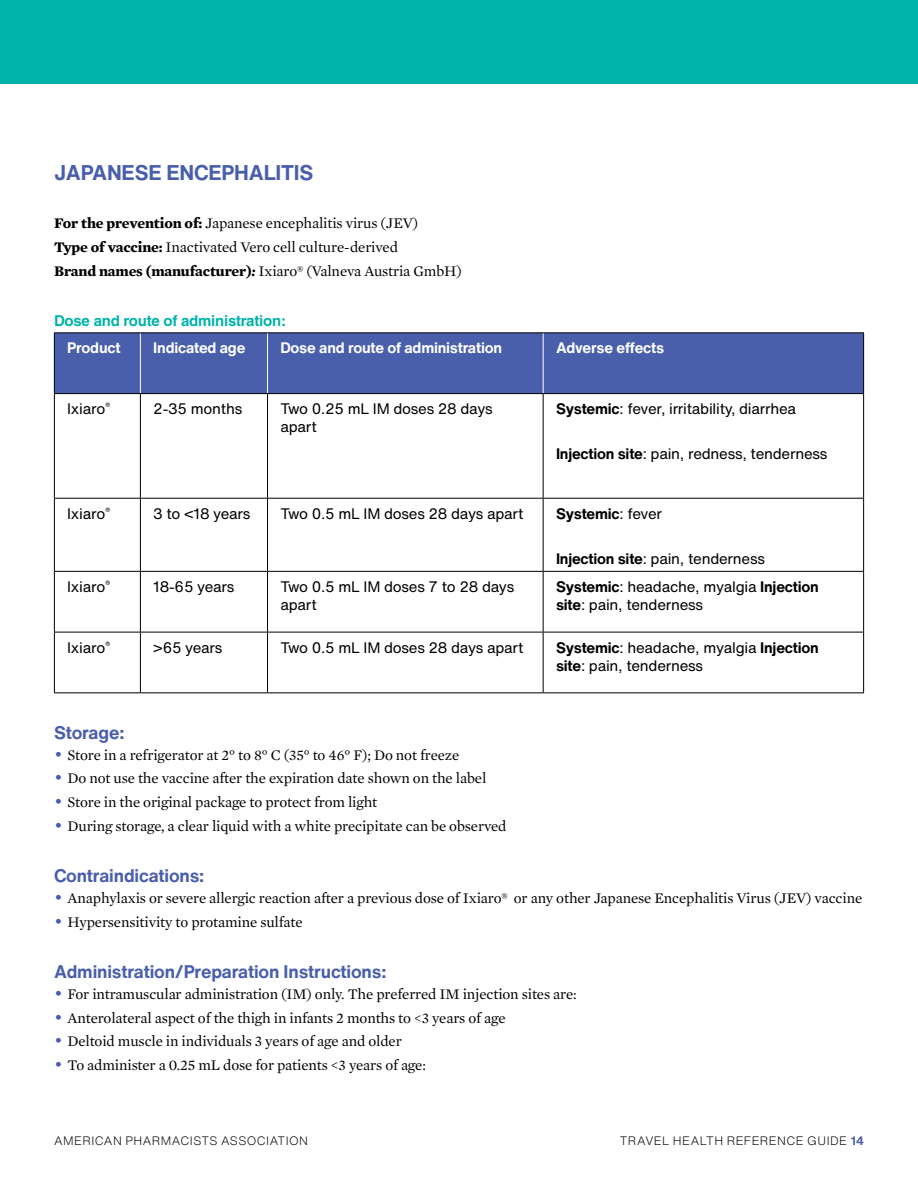
<style>
.page{position:relative;width:918px;height:1188px;background:#fff}
.page>*{position:absolute;margin:0;border:0;box-sizing:border-box;transform-origin:0 0}
.t1{font:700 21px "Helvetica Now Text";letter-spacing:-.01em;color:#4a5fab}
.t2{font:700 18px "Helvetica Now Text";letter-spacing:-.01em;color:#4a5fab}
.t3{font:15px/23.7px "Mercury Text G1";letter-spacing:-.01em;color:#000}
.t4{font:15px/18px "Helvetica Now Text";letter-spacing:-.015em;color:#000}
.t5{font:700 15px "Helvetica Now Text";letter-spacing:-.015em;color:#fff}
.t6{font:700 15px "Helvetica LT Std";letter-spacing:-.015em;color:#00b3aa}
.t7{font:700 15px "Helvetica Now Text";letter-spacing:-.015em;color:#000}
.t8{font:300 12px "Helvetica Now Text";letter-spacing:.035em;color:#000}
.s1{font-weight:700}
.s2{font-weight:700;font-style:italic}
.s3{font-weight:400}
.s4{font-size:18px;color:#4a5fab}
.s5{font-weight:700;color:#4a5fab}
</style>
<div class="page">
<div style="left:0;top:0;width:918px;height:83px;background:#00b3aa"></div>
<div style="left:55px;top:333px;width:808px;height:60px;background:#4a5fab"></div>
<hr style="left:140px;top:333px;width:1px;height:60px;background:#fff">
<hr style="left:267px;top:333px;width:1px;height:60px;background:#fff">
<hr style="left:543px;top:333px;width:1px;height:60px;background:#fff">
<hr style="left:54px;top:333px;width:1px;height:60px;background:#000">
<hr style="left:54px;top:332px;width:86px;height:1px;background:#000">
<hr style="left:140px;top:332px;width:128px;height:1px;background:#000">
<hr style="left:268px;top:332px;width:275px;height:1px;background:#000">
<hr style="left:543px;top:332px;width:321px;height:1px;background:#000">
<hr style="left:863px;top:333px;width:1px;height:60px;background:#000">
<hr style="left:54px;top:394px;width:1px;height:104px;background:#000">
<hr style="left:54px;top:499px;width:1px;height:72px;background:#000">
<hr style="left:54px;top:572px;width:1px;height:60px;background:#000">
<hr style="left:54px;top:632px;width:1px;height:60px;background:#000">
<hr style="left:54px;top:393px;width:86px;height:1px;background:#000">
<hr style="left:140px;top:393px;width:128px;height:1px;background:#000">
<hr style="left:268px;top:393px;width:275px;height:1px;background:#000">
<hr style="left:543px;top:393px;width:321px;height:1px;background:#000">
<hr style="left:140px;top:394px;width:1px;height:104px;background:#000">
<hr style="left:267px;top:394px;width:1px;height:104px;background:#000">
<hr style="left:543px;top:394px;width:1px;height:104px;background:#000">
<hr style="left:863px;top:394px;width:1px;height:104px;background:#000">
<hr style="left:140px;top:499px;width:1px;height:72px;background:#000">
<hr style="left:267px;top:499px;width:1px;height:72px;background:#000">
<hr style="left:543px;top:499px;width:1px;height:72px;background:#000">
<hr style="left:863px;top:499px;width:1px;height:72px;background:#000">
<hr style="left:140px;top:572px;width:1px;height:60px;background:#000">
<hr style="left:267px;top:572px;width:1px;height:60px;background:#000">
<hr style="left:543px;top:572px;width:1px;height:60px;background:#000">
<hr style="left:863px;top:572px;width:1px;height:60px;background:#000">
<hr style="left:140px;top:632px;width:1px;height:60px;background:#000">
<hr style="left:267px;top:632px;width:1px;height:60px;background:#000">
<hr style="left:543px;top:632px;width:1px;height:60px;background:#000">
<hr style="left:863px;top:632px;width:1px;height:60px;background:#000">
<hr style="left:54px;top:498px;width:86px;height:1px;background:#000">
<hr style="left:140px;top:498px;width:128px;height:1px;background:#000">
<hr style="left:268px;top:498px;width:275px;height:1px;background:#000">
<hr style="left:543px;top:498px;width:321px;height:1px;background:#000">
<hr style="left:54px;top:571px;width:86px;height:1px;background:#000">
<hr style="left:140px;top:571px;width:128px;height:1px;background:#000">
<hr style="left:268px;top:571px;width:275px;height:1px;background:#000">
<hr style="left:543px;top:571px;width:321px;height:1px;background:#000">
<hr style="left:54px;top:632px;width:86px;height:1px;background:#000">
<hr style="left:140px;top:632px;width:128px;height:1px;background:#000">
<hr style="left:268px;top:632px;width:275px;height:1px;background:#000">
<hr style="left:543px;top:632px;width:321px;height:1px;background:#000">
<hr style="left:54px;top:692px;width:86px;height:1px;background:#000">
<hr style="left:140px;top:692px;width:128px;height:1px;background:#000">
<hr style="left:268px;top:692px;width:275px;height:1px;background:#000">
<hr style="left:543px;top:692px;width:321px;height:1px;background:#000">
<h1 class="t1" style="left:54px;top:157px;width:261px">JAPANESE ENCEPHALITIS</h1>
<p class="t3" style="left:54px;top:211px;width:409px"><span class="s1">For the prevention of:</span> Japanese encephalitis virus (JEV)<br><span class="s1">Type of vaccine:</span> Inactivated Vero cell culture-derived<br><span class="s1">Brand names (manufacturer)</span><span class="s2">:</span> Ixiaro® (Valneva Austria GmbH)</p>
<p class="t6" style="left:54px;top:312px;width:234px">Dose and route of administration:</p>
<p class="t5" style="left:67px;top:337px;width:55px">Product</p>
<p class="t5" style="left:153px;top:337px;width:94px">Indicated age</p>
<p class="t5" style="left:280px;top:337px;width:223px">Dose and route of administration</p>
<p class="t5" style="left:556px;top:337px;width:110px">Adverse effects</p>
<p class="t4" style="left:67px;top:399px;width:45px">Ixiaro<sup>®</sup></p>
<p class="t4" style="left:153px;top:399px;width:90px">2-35 months</p>
<p class="t4" style="left:280px;top:399px;width:214px">Two 0.25 mL IM doses 28 days apart</p>
<p class="t4" style="left:556px;top:399px;width:242px"><span class="s1">Systemic</span>: fever, irritability, diarrhea</p>
<p class="t4" style="left:556px;top:444px;width:273px"><span class="s1">Injection site</span>: pain, redness, tenderness</p>
<p class="t4" style="left:67px;top:504px;width:45px">Ixiaro<sup>®</sup></p>
<p class="t4" style="left:153px;top:504px;width:99px">3 to &lt;18 years</p>
<p class="t4" style="left:280px;top:504px;width:245px">Two 0.5 mL IM doses 28 days apart</p>
<p class="t7" style="left:556px;top:502px;width:107px">Systemic<span class="s3">: fever</span></p>
<p class="t4" style="left:556px;top:549px;width:210px"><span class="s1">Injection site</span>: pain, tenderness</p>
<p class="t4" style="left:67px;top:577px;width:45px">Ixiaro<sup>®</sup></p>
<p class="t4" style="left:153px;top:577px;width:83px">18-65 years</p>
<p class="t4" style="left:280px;top:577px;width:235px">Two 0.5 mL IM doses 7 to 28 days apart</p>
<p class="t4" style="left:556px;top:577px;width:264px"><span class="s1">Systemic</span>: headache, myalgia <span class="s1">Injection site</span>: pain, tenderness</p>
<p class="t4" style="left:67px;top:638px;width:45px">Ixiaro<sup>®</sup></p>
<p class="t4" style="left:153px;top:638px;width:71px">&gt;65 years</p>
<p class="t4" style="left:280px;top:638px;width:245px">Two 0.5 mL IM doses 28 days apart</p>
<p class="t4" style="left:556px;top:638px;width:264px"><span class="s1">Systemic</span>: headache, myalgia <span class="s1">Injection site</span>: pain, tenderness</p>
<p class="t2" style="left:54px;top:719px;width:72px">Storage:</p>
<p class="t3" style="left:54px;top:742px;width:407px"><span class="s4">•</span> Store in a refrigerator at 2° to 8° C (35° to 46° F); Do not freeze</p>
<p class="t3" style="left:54px;top:766px;width:434px"><span class="s4">•</span> Do not use the vaccine after the expiration date shown on the label</p>
<p class="t3" style="left:54px;top:789px;width:325px"><span class="s4">•</span> Store in the original package to protect from light</p>
<p class="t3" style="left:54px;top:813px;width:454px"><span class="s4">•</span> During storage, a clear liquid with a white precipitate can be observed</p>
<p class="t2" style="left:54px;top:862px;width:152px">Contraindications:</p>
<p class="t3" style="left:54px;top:885px;width:810px"><span class="s4">•</span> Anaphylaxis or severe allergic reaction after a previous dose of Ixiaro® or any other Japanese Encephalitis Virus (JEV) vaccine</p>
<p class="t3" style="left:54px;top:909px;width:250px"><span class="s4">•</span> Hypersensitivity to protamine sulfate</p>
<p class="t2" style="left:54px;top:958px;width:334px">Administration/Preparation Instructions:</p>
<p class="t3" style="left:54px;top:981px;width:524px"><span class="s4">•</span> For intramuscular administration (IM) only. The preferred IM injection sites are:</p>
<p class="t3" style="left:54px;top:1005px;width:453px"><span class="s4">•</span> Anterolateral aspect of the thigh in infants 2 months to &lt;3 years of age</p>
<p class="t3" style="left:54px;top:1029px;width:349px"><span class="s4">•</span> Deltoid muscle in individuals 3 years of age and older</p>
<p class="t3" style="left:54px;top:1052px;width:374px"><span class="s4">•</span> To administer a 0.25 mL dose for patients &lt;3 years of age:</p>
<p class="t8" style="left:54px;top:1131px;width:256px">AMERICAN PHARMACISTS ASSOCIATION</p>
<p class="t8" style="left:620px;top:1131px;width:246px">TRAVEL HEALTH REFERENCE GUIDE <span class="s5">14</span></p>
</div>
